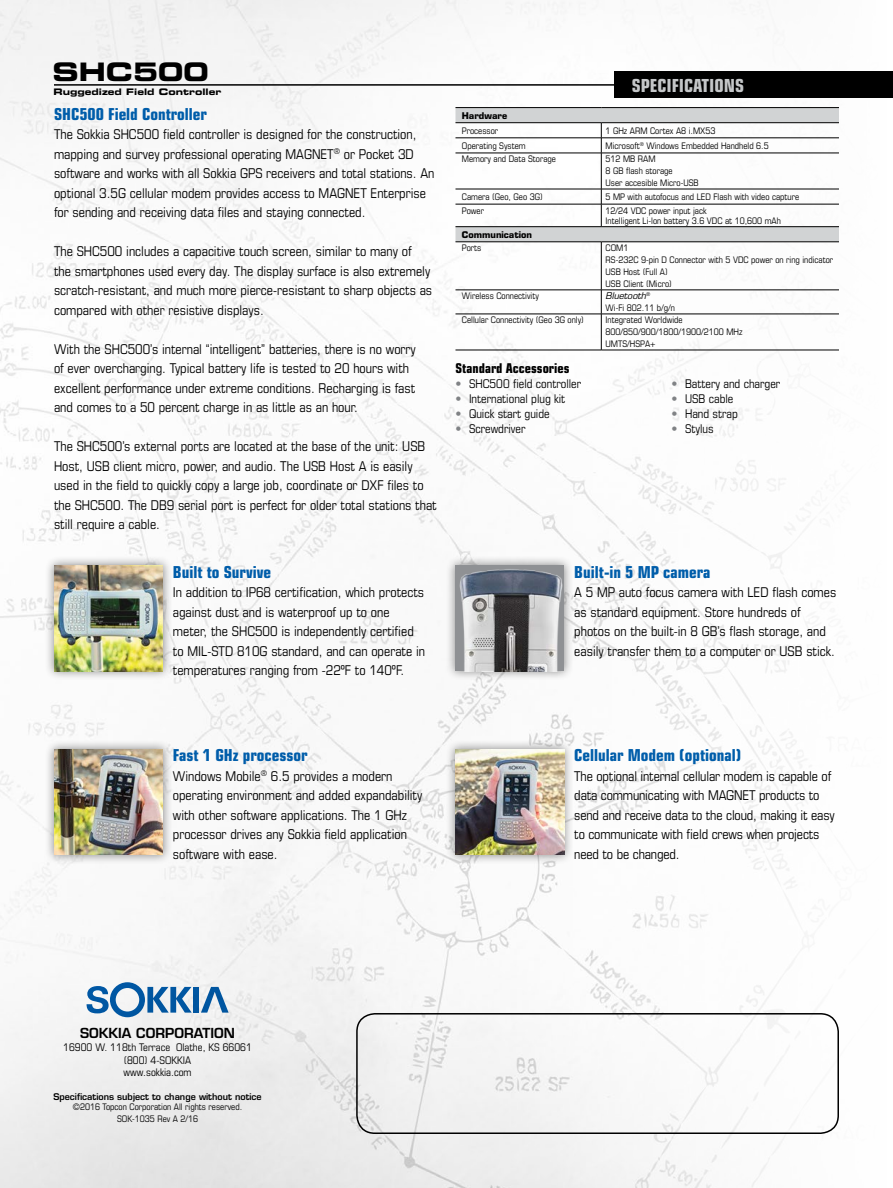
<style>
.page{position:relative;width:893px;height:1188px;background:#fff}
.page>*{position:absolute;margin:0;border:0;box-sizing:border-box;transform-origin:0 0}
.t1{font:25.5px "Eurostile LT Std Bold Ex 2";color:#000}
.t2{font:700 condensed 18px "Eurostile LT Std";color:#c4c6c8}
.t3{font:700 condensed 16.5px "Eurostile LT Std";color:#005daa}
.t4{font:condensed 13.5px/19.5px "Eurostile LT Std";color:#000}
.t5{font:700 condensed 13.5px "Eurostile LT Std";color:#000}
.t6{font:600 13.5px "Eurostile LT Std";color:#000}
.t7{font:condensed 12px "Eurostile LT Std";color:#000}
.t8{font:condensed 10.5px/12.6px "Eurostile LT Std";color:#000;text-align:center}
.t9{font:condensed 9px/12px "Eurostile LT Std";color:#000}
.t10{font:600 9px "Eurostile LT Std";color:#000}
.t11{font:9px "Eurostile LT Std Bold Ex 2";color:#000}
.t12{font:700 9px "Eurostile LT Std";color:#000}
.s1{font-style:italic;font-stretch:normal}
.s2{color:#808285}
</style>
<div class="page">
<img style="left:0;top:0;width:893px;height:1188px">
<div style="left:615px;top:72px;width:278px;height:26px;background:#000"></div>
<hr style="left:54px;top:84px;width:568px;height:2px;background:#000">
<div style="left:44px;top:555px;width:129px;height:126px;background:#000;opacity:.45"></div>
<img style="left:54px;top:565px;width:109px;height:106px">
<div style="left:44px;top:739px;width:129px;height:126px;background:#000;opacity:.45"></div>
<img style="left:54px;top:749px;width:109px;height:106px">
<div style="left:446px;top:555px;width:128px;height:126px;background:#000;opacity:.45"></div>
<img style="left:455px;top:565px;width:109px;height:106px">
<div style="left:446px;top:739px;width:128px;height:126px;background:#000;opacity:.45"></div>
<img style="left:455px;top:749px;width:109px;height:106px">
<svg style="left:455px;top:108px;width:384px;height:134px"></svg>
<hr style="left:455px;top:122px;width:146px;height:1px;background:#000">
<hr style="left:601px;top:122px;width:238px;height:1px;background:#000">
<hr style="left:455px;top:138px;width:146px;height:1px;background:#000">
<hr style="left:601px;top:138px;width:238px;height:1px;background:#000">
<svg style="left:601px;top:123px;width:1px;height:30px"></svg>
<hr style="left:455px;top:153px;width:146px;height:1px;background:#000">
<hr style="left:601px;top:153px;width:238px;height:1px;background:#000">
<hr style="left:601px;top:153px;width:1px;height:36px;background:#000">
<hr style="left:455px;top:189px;width:146px;height:1px;background:#000">
<hr style="left:601px;top:189px;width:238px;height:1px;background:#000">
<hr style="left:455px;top:204px;width:146px;height:1px;background:#000">
<hr style="left:601px;top:204px;width:238px;height:1px;background:#000">
<svg style="left:601px;top:189px;width:1px;height:37px"></svg>
<hr style="left:455px;top:226px;width:146px;height:1px;background:#000">
<hr style="left:601px;top:226px;width:238px;height:1px;background:#000">
<hr style="left:455px;top:242px;width:146px;height:1px;background:#000">
<hr style="left:601px;top:242px;width:238px;height:1px;background:#000">
<hr style="left:601px;top:242px;width:1px;height:48px;background:#000">
<hr style="left:455px;top:290px;width:146px;height:1px;background:#000">
<hr style="left:601px;top:290px;width:238px;height:1px;background:#000">
<svg style="left:601px;top:290px;width:1px;height:24px"></svg>
<hr style="left:455px;top:314px;width:146px;height:1px;background:#000">
<hr style="left:601px;top:314px;width:238px;height:1px;background:#000">
<hr style="left:601px;top:314px;width:1px;height:36px;background:#000">
<hr style="left:455px;top:350px;width:146px;height:1px;background:#000">
<hr style="left:601px;top:350px;width:238px;height:1px;background:#000">
<hr style="left:455px;top:107px;width:146px;height:1px;background:#000">
<hr style="left:601px;top:107px;width:238px;height:1px;background:#000">
<h1 class="t1" style="left:52px;top:53px;width:158px">SHC500</h1>
<p class="t11" style="left:54px;top:86px;width:169px">Ruggedized Field Controller</p>
<p class="t3" style="left:54px;top:104px;width:154px">SHC500 Field Controller</p>
<p class="t4" style="left:54px;top:124px;width:382px">The Sokkia SHC500 field controller is designed for the construction, mapping and survey professional operating MAGNET<sup>®</sup> or Pocket 3D software and works with all Sokkia GPS receivers and total stations. An optional 3.5G cellular modem provides access to MAGNET Enterprise for sending and receiving data files and staying connected.</p>
<p class="t4" style="left:54px;top:241px;width:380px">The SHC500 includes a capacitive touch screen, similar to many of<br>the smartphones used every day. The display surface is also extremely scratch-resistant, and much more pierce-resistant to sharp objects as compared with other resistive displays.</p>
<p class="t4" style="left:54px;top:339px;width:363px">With the SHC500’s internal “intelligent” batteries, there is no worry of ever overcharging. Typical battery life is tested to 20 hours with excellent performance under extreme conditions. Recharging is fast and comes to a 50 percent charge in as little as an hour.</p>
<p class="t4" style="left:54px;top:436px;width:384px">The SHC500’s external ports are located at the base of the unit: USB Host, USB client micro, power, and audio. The USB Host A is easily used in the field to quickly copy a large job, coordinate or DXF files to the SHC500. The DB9 serial port is perfect for older total stations that still require a cable.</p>
<p class="t3" style="left:173px;top:562px;width:100px">Built to Survive</p>
<p class="t4" style="left:173px;top:582px;width:254px">In addition to IP68 certification, which protects against dust and is waterproof up to one meter, the SHC500 is independently certified to MIL-STD 810G standard, and can operate in temperatures ranging from -22ºF to 140ºF.</p>
<h2 class="t2" style="left:632px;top:74px;width:114px">SPECIFICATIONS</h2>
<p class="t12" style="left:462px;top:110px;width:47px">Hardware</p>
<p class="t9" style="left:462px;top:124px;width:38px">Processor</p>
<p class="t9" style="left:606px;top:124px;width:111px">1 GHz ARM Cortex A8 i.MX53</p>
<p class="t9" style="left:462px;top:139px;width:65px">Operating System</p>
<p class="t9" style="left:606px;top:139px;width:165px">Microsoft<sup>®</sup> Windows Embedded Handheld 6.5</p>
<p class="t9" style="left:462px;top:153px;width:96px">Memory and Data Storage</p>
<p class="t9" style="left:606px;top:153px;width:95px">512 MB RAM<br>8 GB flash storage<br>User accesible Micro-USB</p>
<p class="t9" style="left:462px;top:191px;width:82px">Camera (Geo, Geo 3G)</p>
<p class="t9" style="left:606px;top:191px;width:195px">5 MP with autofocus and LED Flash with video capture</p>
<p class="t9" style="left:462px;top:204px;width:24px">Power</p>
<p class="t9" style="left:606px;top:205px;width:177px;line-height:10.5px">12/24 VDC power input jack<br>Intelligent Li-lon battery 3.6 VDC at 10,600 mAh</p>
<p class="t12" style="left:462px;top:229px;width:72px">Communication</p>
<p class="t9" style="left:462px;top:242px;width:21px">Ports</p>
<p class="t9" style="left:606px;top:242px;width:229px">COM1<br>RS-232C 9-pin D Connector with 5 VDC power on ring indicator<br>USB Host (Full A)<br>USB Client (Micro)</p>
<p class="t9" style="left:462px;top:290px;width:79px">Wireless Connectivity</p>
<p class="t9" style="left:606px;top:290px;width:71px"><span class="s1">Bluetooth</span><sup>®<br></sup>Wi-Fi 802.11 b/g/n</p>
<p class="t9" style="left:462px;top:314px;width:124px">Cellular Connectivity (Geo 3G only)</p>
<p class="t9" style="left:606px;top:314px;width:139px">Integrated Worldwide<br>800/850/900/1800/1900/2100 MHz<br>UMTS/HSPA+</p>
<p class="t5" style="left:455px;top:360px;width:116px">Standard Accessories</p>
<p class="t7" style="left:455px;top:377px;width:127px"><span class="s2">•</span> SHC500 field controller</p>
<p class="t7" style="left:671px;top:377px;width:110px"><span class="s2">•</span> Battery and charger</p>
<p class="t7" style="left:455px;top:392px;width:111px"><span class="s2">•</span> International plug kit</p>
<p class="t7" style="left:671px;top:392px;width:63px"><span class="s2">•</span> USB cable</p>
<p class="t7" style="left:455px;top:407px;width:96px"><span class="s2">•</span> Quick start guide</p>
<p class="t7" style="left:671px;top:407px;width:68px"><span class="s2">•</span> Hand strap</p>
<p class="t7" style="left:455px;top:422px;width:72px"><span class="s2">•</span> Screwdriver</p>
<p class="t7" style="left:671px;top:422px;width:44px"><span class="s2">•</span> Stylus</p>
<p class="t3" style="left:574px;top:562px;width:138px">Built-in 5 MP camera</p>
<p class="t4" style="left:574px;top:582px;width:264px">A 5 MP auto focus camera with LED flash comes as standard equipment. Store hundreds of photos on the built-in 8 GB’s flash storage, and easily transfer them to a computer or USB stick.</p>
<p class="t3" style="left:173px;top:746px;width:136px">Fast 1 GHz processor</p>
<p class="t4" style="left:173px;top:766px;width:251px">Windows Mobile<sup>®</sup> 6.5 provides a modern operating environment and added expandability with other software applications. The 1 GHz processor drives any Sokkia field application software with ease.</p>
<p class="t3" style="left:574px;top:746px;width:169px">Cellular Modem (optional)</p>
<p class="t4" style="left:574px;top:766px;width:262px">The optional internal cellular modem is capable of data communicating with MAGNET products to send and receive data to the cloud, making it easy to communicate with field crews when projects need to be changed.</p>
<p class="t6" style="left:80px;top:1025px;width:156px">SOKKIA CORPORATION</p>
<p class="t8" style="left:63px;top:1041px;width:190px">16900 W. 118th Terrace Olathe, KS 66061 (800) 4-SOKKIA<br>www.sokkia.com</p>
<p class="t10" style="left:53px;top:1091px;width:210px">Specifications subject to change without notice</p>
<p class="t9" style="left:73px;top:1101px;width:171px">©2016 Topcon Corporation All rights reserved.</p>
<p class="t9" style="left:117px;top:1113px;width:83px">SOK-1035 Rev A 2/16</p>
</div>
